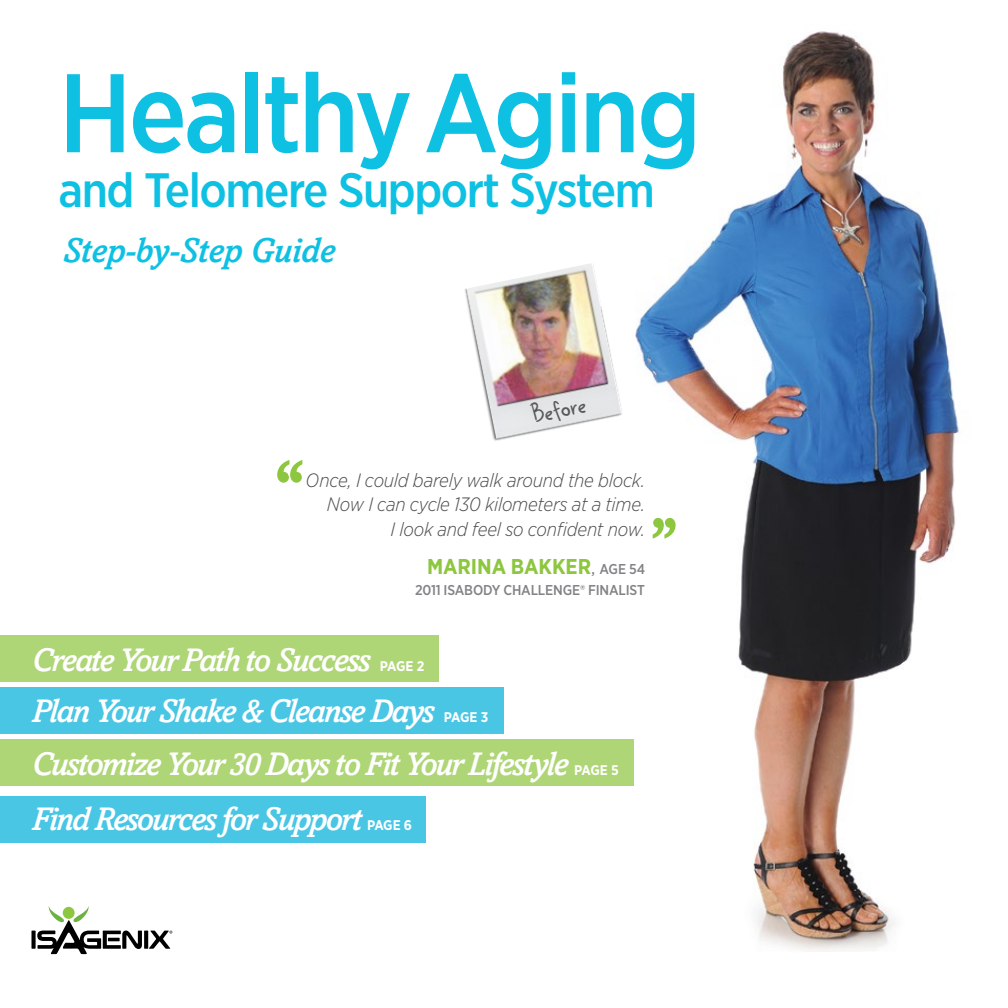
<style>
.page{position:relative;width:1008px;height:1008px;background:#fff}
.page>*{position:absolute;margin:0;border:0;box-sizing:border-box;transform-origin:0 0}
.t1{font:500 111.48px "Gotham Narrow";letter-spacing:-.03em;color:#0ec1e3}
.t2{font:500 48.3px "Gotham Narrow";letter-spacing:-.03em;color:#0ec1e3}
.t3{font:italic 500 35px "Amasis MT Std";letter-spacing:-.02em;color:#0ec1e3}
.t4{font:italic 500 33.25px "Amasis MT Std";letter-spacing:-.06em;color:#fff}
.t5{font:31.85px "Kenzou";color:#58595b}
.t6{font:700 21.53px "Gotham Narrow";letter-spacing:-.005em;color:#8dc63f}
.t7{font:italic 300 19.25px/24.5px "Gotham Narrow";letter-spacing:-.015em;color:#4d4d4f;text-align:right}
.t8{font:500 14.17px "Gotham Narrow";letter-spacing:-.015em;color:#808285}
.t9{font:700 14px "Gotham Narrow";letter-spacing:-.035em;color:#fff}
.s1{font-weight:500;font-size:14.17px;color:#808285}
</style>
<div class="page">
<img style="left:417px;top:31px;width:542px;height:921px">
<div style="left:0;top:740px;width:634px;height:46px;background:#aed676"></div>
<div style="left:0;top:687px;width:504px;height:47px;background:#4ac6e5"></div>
<div style="left:0;top:635px;width:439px;height:47px;background:#aed676"></div>
<div style="left:31px;top:931px;width:5px;height:18px;background:#000"></div>
<svg style="left:144px;top:931px;width:4px;height:18px"></svg>
<svg style="left:37px;top:906px;width:105px;height:48px"></svg>
<svg style="left:149px;top:931px;width:23px;height:18px"></svg>
<img style="left:458px;top:262px;width:172px;height:189px">
<div style="left:0;top:796px;width:426px;height:47px;background:#4ac6e5"></div>
<svg style="left:277px;top:460px;width:25px;height:23px"></svg>
<svg style="left:653px;top:518px;width:23px;height:21px"></svg>
<h1 class="t1" style="left:59px;top:42px;width:644px">Healthy Aging</h1>
<h2 class="t2" style="left:59px;top:159px;width:598px">and Telomere Support System</h2>
<p class="t3" style="left:62px;top:230px;width:275px">Step-by-Step Guide</p>
<p class="t5" style="left:528px;top:400px;width:57px;rotate:-12deg">Before</p>
<p class="t7" style="left:306px;top:467px;width:341px">Once, I could barely walk around the block.<br>Now I can cycle 130 kilometers at a time.<br>I look and feel so confident now.</p>
<p class="t6" style="left:427px;top:553px;width:220px">MARINA BAKKER<span class="s1">, AGE 54</span></p>
<p class="t8" style="left:415px;top:581px;width:232px">2011 ISABODY CHALLENGE® FINALIST</p>
<p class="t4" style="left:32px;top:640px;width:341px">Create Your Path to Success</p>
<p class="t9" style="left:380px;top:657px;width:46px">PAGE 2</p>
<p class="t4" style="left:32px;top:691px;width:405px">Plan Your Shake &amp; Cleanse Days</p>
<p class="t9" style="left:444px;top:708px;width:46px">PAGE 3</p>
<p class="t4" style="left:32px;top:744px;width:538px">Customize Your 30 Days to Fit Your Lifestyle</p>
<p class="t9" style="left:574px;top:761px;width:46px">PAGE 5</p>
<p class="t4" style="left:32px;top:800px;width:332px">Find Resources for Support</p>
<p class="t9" style="left:367px;top:816px;width:46px">PAGE 6</p>
</div>
